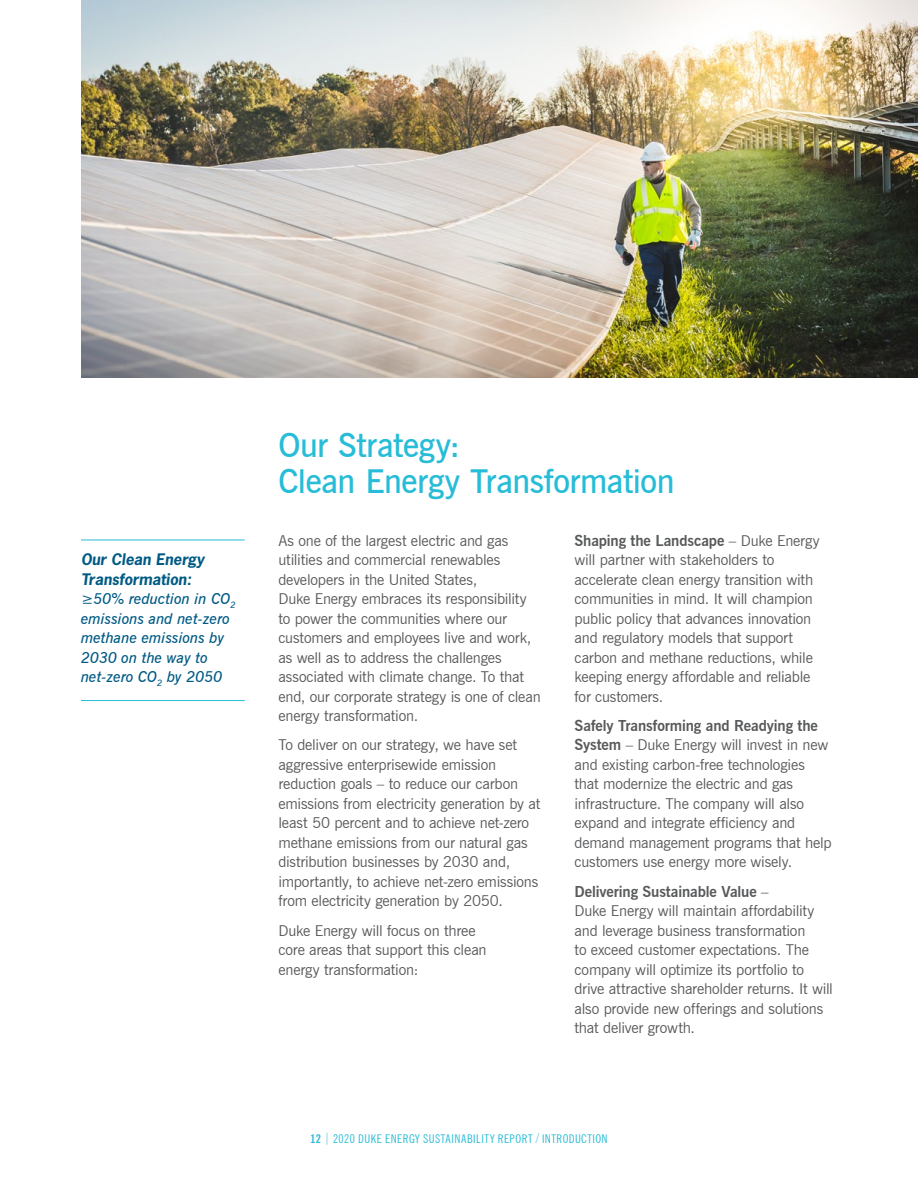
<style>
.page{position:relative;width:918px;height:1188px;background:#fff}
.page>*{position:absolute;margin:0;border:0;box-sizing:border-box;transform-origin:0 0}
._20_H1-Page_Headline{font:600 33px/36px "News Gothic BT";letter-spacing:-.015em;color:#27bcd7}
._20_Body_Text_-P{font:15px/19.5px "News Gothic BT";letter-spacing:-.01em;color:#58595b}
.t1{font:italic 600 15px/19.5px "News Gothic BT";color:#005a84}
.t2{font:italic 700 15px/19.5px "News Gothic Std";color:#005a84}
.t3{font:condensed 12px "News Gothic BT";letter-spacing:.04em;color:#27bcd7}
.s1{font-weight:700}
.s2{color:#65c7dd}
</style>
<div class="page">
<img style="left:81px;top:0;width:837px;height:377px">
<hr style="left:81px;top:540px;width:164px;height:1px;background:#27bcd7">
<hr style="left:81px;top:700px;width:164px;height:1px;background:#27bcd7">
<p class="t2" style="left:81px;top:550px;width:125px">Our Clean Energy<br>Transformation:</p>
<p class="t1" style="left:81px;top:589px;width:156px">≥50% reduction in CO<sub>2 </sub>emissions and net-zero methane emissions by<br>2030 on the way to net‑zero CO<sub>2</sub> by 2050</p>
<h1 class="_20_H1-Page_Headline" style="left:278px;top:427px;width:398px">Our Strategy:<br>Clean Energy Transformation</h1>
<p class="_20_Body_Text_-P" style="left:278px;top:531px;width:264px">As one of the largest electric and gas utilities and commercial renewables developers in the United States,<br>Duke Energy embraces its responsibility to power the communities where our customers and employees live and work, as well as to address the challenges associated with climate change. To that end, our corporate strategy is one of clean energy transformation.</p>
<p class="_20_Body_Text_-P" style="left:278px;top:735px;width:263px">To deliver on our strategy, we have set aggressive enterprisewide emission reduction goals – to reduce our carbon emissions from electricity generation by at least 50 percent and to achieve net-zero methane emissions from our natural gas distribution businesses by 2030 and, importantly, to achieve net-zero emissions from electricity generation by 2050.</p>
<p class="_20_Body_Text_-P" style="left:278px;top:921px;width:210px">Duke Energy will focus on three core areas that support this clean energy transformation:</p>
<p class="_20_Body_Text_-P" style="left:575px;top:531px;width:247px"><span class="s1">Shaping the Landscape</span> – Duke Energy will partner with stakeholders to accelerate clean energy transition with communities in mind. It will champion public policy that advances innovation and regulatory models that support carbon and methane reductions, while keeping energy affordable and reliable for customers.</p>
<p class="_20_Body_Text_-P" style="left:575px;top:716px;width:259px"><span class="s1">Safely Transforming and Readying the System</span> – Duke Energy will invest in new and existing carbon-free technologies that modernize the electric and gas infrastructure. The company will also expand and integrate efficiency and demand management programs that help customers use energy more wisely.</p>
<p class="_20_Body_Text_-P" style="left:575px;top:882px;width:260px"><span class="s1">Delivering Sustainable Value</span> –<br>Duke Energy will maintain affordability and leverage business transformation<br>to exceed customer expectations. The company will optimize its portfolio to drive attractive shareholder returns. It will also provide new offerings and solutions that deliver growth.</p>
<p class="t3" style="left:310px;top:1132px;width:299px"><span class="s1">12</span> <span class="s2">|</span> 2020 DUKE ENERGY SUSTAINABILITY REPORT <span class="s2">/</span> INTRODUCTION</p>
</div>
